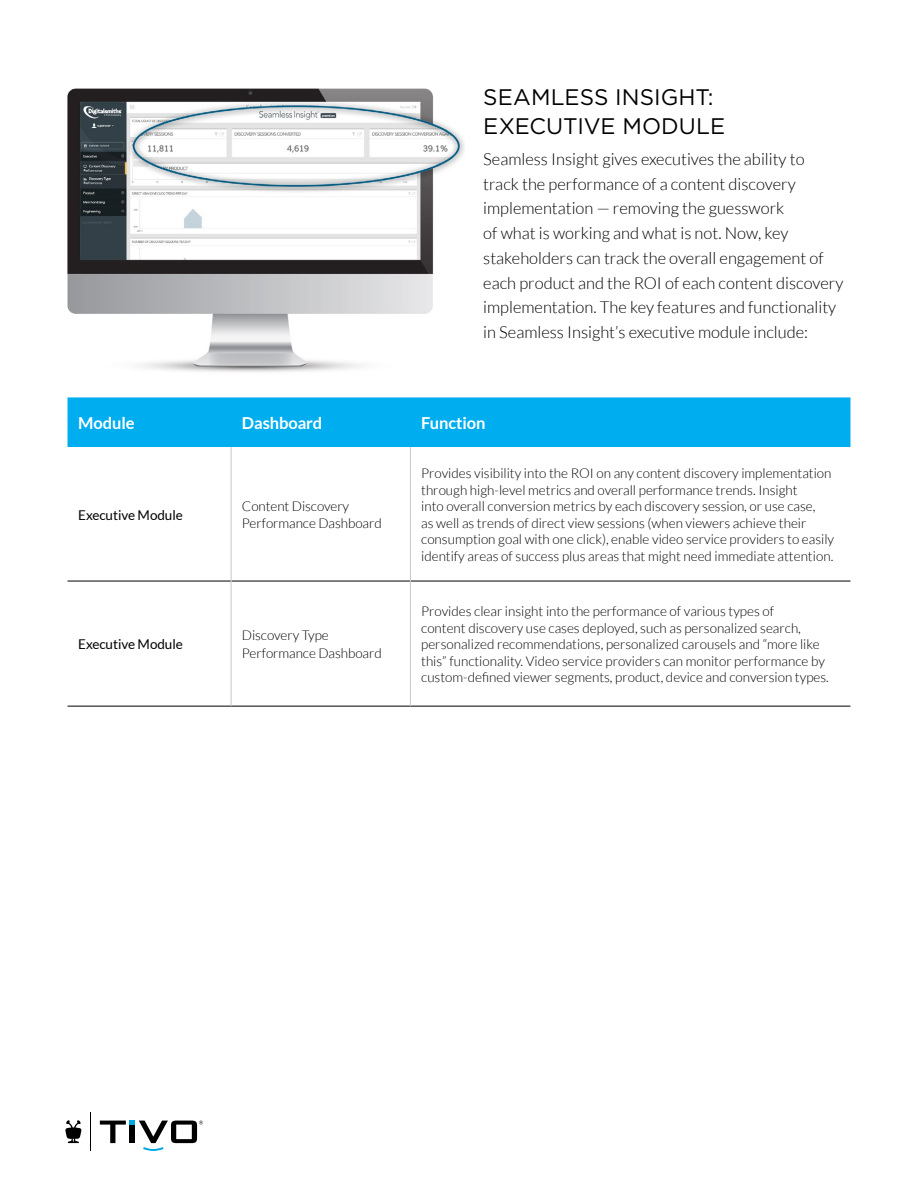
<style>
.page{position:relative;width:918px;height:1188px;background:#fff}
.page>*{position:absolute;margin:0;border:0;box-sizing:border-box;transform-origin:0 0}
.t1{font:22.5px/28.5px "Gotham";color:#000}
.t2{font:300 16.5px/24.8px "Lato";color:#000}
.t3{font:700 16.5px "Lato";letter-spacing:-.005em;color:#fff}
.t4{font:300 13.5px/16.5px "Lato";color:#000}
.t5{font:13.5px "Lato";letter-spacing:-.005em;color:#000}
</style>
<div class="page">
<svg style="left:65px;top:1120px;width:16px;height:23px"></svg>
<hr style="left:90px;top:1113px;width:1px;height:38px;background:#000">
<svg style="left:100px;top:1121px;width:103px;height:30px"></svg>
<img style="left:67px;top:88px;width:397px;height:284px">
<div style="left:68px;top:397px;width:782px;height:50px;background:#00aeef"></div>
<svg style="left:68px;top:447px;width:782px;height:259px"></svg>
<hr style="left:68px;top:581px;width:163px;height:1px;background:#000">
<hr style="left:231px;top:581px;width:179px;height:1px;background:#000">
<hr style="left:411px;top:581px;width:439px;height:1px;background:#000">
<hr style="left:68px;top:706px;width:163px;height:1px;background:#000">
<hr style="left:231px;top:706px;width:179px;height:1px;background:#000">
<hr style="left:410px;top:706px;width:440px;height:1px;background:#000">
<hr style="left:231px;top:447px;width:1px;height:134px;background:#c7c8ca">
<hr style="left:410px;top:447px;width:1px;height:134px;background:#c7c8ca">
<hr style="left:231px;top:581px;width:1px;height:125px;background:#c7c8ca">
<hr style="left:410px;top:581px;width:1px;height:125px;background:#c7c8ca">
<h1 class="t1" style="left:483px;top:82px;width:243px">SEAMLESS INSIGHT:<br>EXECUTIVE MODULE</h1>
<p class="t2" style="left:483px;top:147px;width:362px">Seamless Insight gives executives the ability to track the performance of a content discovery implementation — removing the guesswork<br>of what is working and what is not. Now, key stakeholders can track the overall engagement of each product and the ROI of each content discovery implementation. The key features and functionality in Seamless Insight’s executive module include:</p>
<p class="t3" style="left:78px;top:413px;width:58px">Module</p>
<p class="t3" style="left:242px;top:413px;width:82px">Dashboard</p>
<p class="t3" style="left:421px;top:413px;width:66px">Function</p>
<p class="t5" style="left:78px;top:507px;width:106px">Executive Module</p>
<p class="t4" style="left:242px;top:497px;width:141px;line-height:17.2px">Content Discovery<br>Performance Dashboard</p>
<p class="t5" style="left:78px;top:637px;width:106px">Executive Module</p>
<p class="t4" style="left:242px;top:627px;width:141px;line-height:17.2px">Discovery Type<br>Performance Dashboard</p>
<p class="t4" style="left:421px;top:465px;width:415px">Provides visibility into the ROI on any content discovery implementation through high-level metrics and overall performance trends. Insight<br>into overall conversion metrics by each discovery session, or use case,<br>as well as trends of direct view sessions (when viewers achieve their consumption goal with one click), enable video service providers to easily identify areas of success plus areas that might need immediate attention.</p>
<p class="t4" style="left:421px;top:603px;width:409px">Provides clear insight into the performance of various types of<br>content discovery use cases deployed, such as personalized search, personalized recommendations, personalized carousels and “more like this” functionality. Video service providers can monitor performance by custom-defined viewer segments, product, device and conversion types.</p>
</div>
